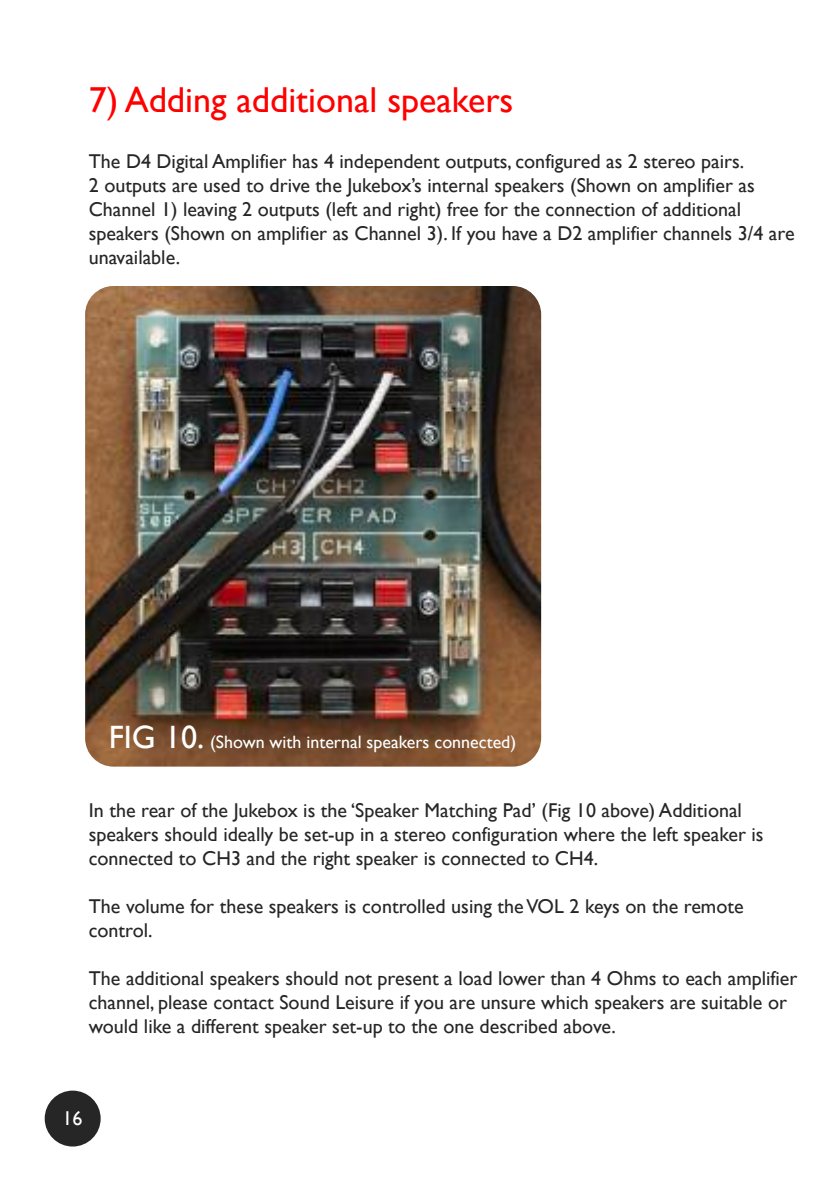
<style>
.page{position:relative;width:840px;height:1191px;background:#fff}
.page>*{position:absolute;margin:0;border:0;box-sizing:border-box;transform-origin:0 0}
.t1{font:36px "Gill Sans";color:#f00}
.t2{font:20px/24px "Gill Sans";color:#272627}
.t3{font:20px "Gill Sans";color:#fff}
.t4{font:18px "Gill Sans";color:#fff}
.s1{font-size:32.2px}
</style>
<div class="page">
<div style="left:45px;top:1090px;width:56px;height:56px;background:#272627;border-radius:50%"></div>
<img style="left:85px;top:286px;width:455px;height:480px;border-radius:28px">
<h1 class="t1" style="left:89px;top:79px;width:426px">7) Adding additional speakers</h1>
<p class="t2" style="left:89px;top:149px;width:707px">The D4 Digital Amplifier has 4 independent outputs, configured as 2 stereo pairs.<br>2 outputs are used to drive the Jukebox’s internal speakers (Shown on amplifier as Channel 1) leaving 2 outputs (left and right) free for the connection of additional speakers (Shown on amplifier as Channel 3). If you have a D2 amplifier channels 3/4 are unavailable.</p>
<p class="t4" style="left:109px;top:731px;width:409px"><span class="s1">FIG 10.</span> (Shown with internal speakers connected)</p>
<p class="t2" style="left:89px;top:797px;width:676px">In the rear of the Jukebox is the ‘Speaker Matching Pad’ (Fig 10 above) Additional speakers should ideally be set-up in a stereo configuration where the left speaker is connected to CH3 and the right speaker is connected to CH4.</p>
<p class="t2" style="left:89px;top:893px;width:656px">The volume for these speakers is controlled using theVOL 2 keys on the remote control.</p>
<p class="t2" style="left:89px;top:965px;width:709px">The additional speakers should not present a load lower than 4 Ohms to each amplifier channel, please contact Sound Leisure if you are unsure which speakers are suitable or would like a different speaker set-up to the one described above.</p>
<p class="t3" style="left:62px;top:1107px;width:21px">16</p>
</div>
